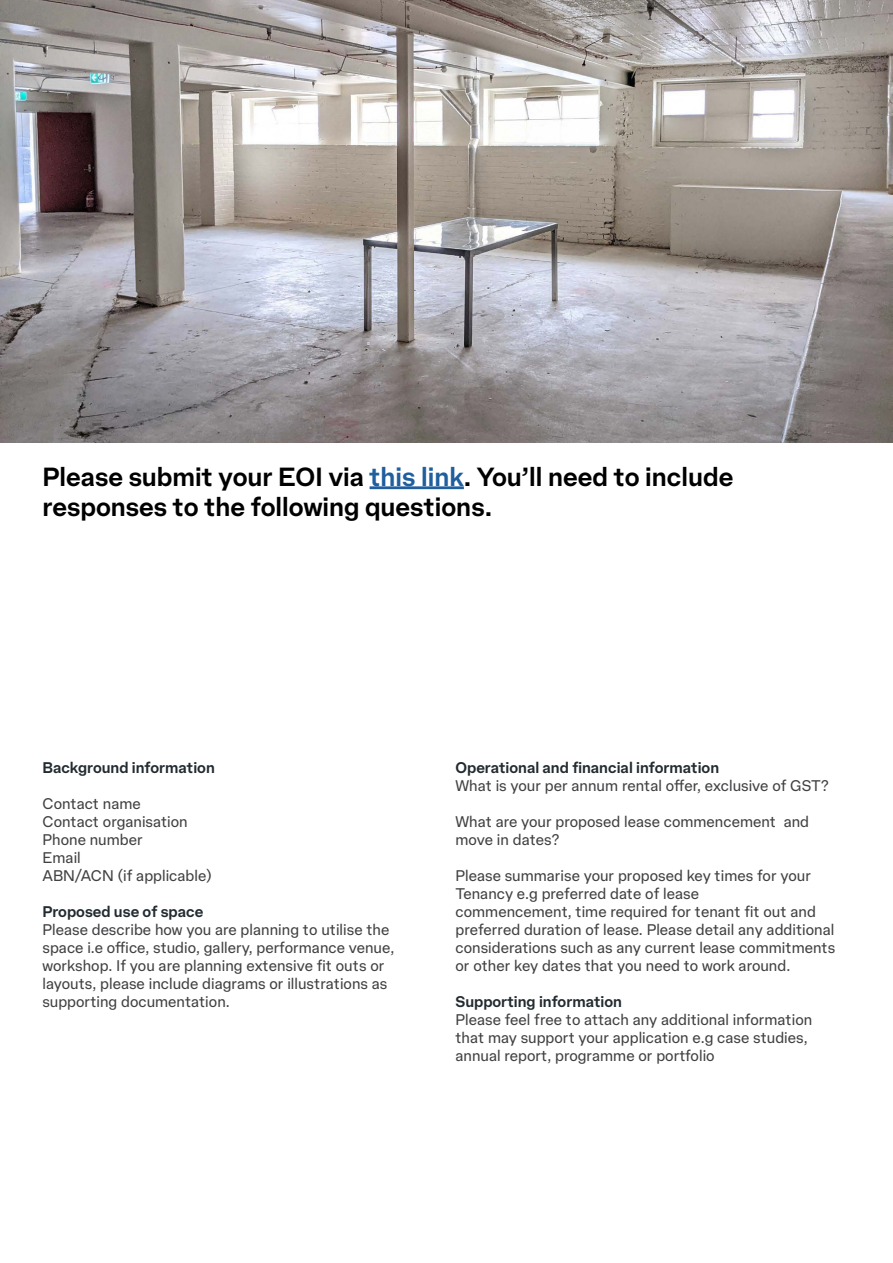
<style>
.page{position:relative;width:893px;height:1263px;background:#fff}
.page>*{position:absolute;margin:0;border:0;box-sizing:border-box;transform-origin:0 0}
.t1{font:700 25.5px/30.6px "Turnery";color:#000}
.t2{font:15px/18px "Turnery";color:#414042}
.t3{font:700 15px "Turnery";color:#222b30}
.s1{color:#215e9e}
</style>
<div class="page">
<hr style="left:370px;top:486px;width:94px;height:3px;background:#215e9e">
<img style="left:0;top:0;width:893px;height:442px">
<h1 class="t1" style="left:43px;top:461px;width:692px">Please submit your EOI via <span class="s1">this link</span>. You’ll need to include responses to the following questions.</h1>
<p class="t3" style="left:43px;top:758px;width:174px">Background information</p>
<p class="t2" style="left:43px;top:795px;width:171px">Contact name<br>Contact organisation<br>Phone number<br>Email<br>ABN/ACN (if applicable)</p>
<p class="t3" style="left:43px;top:902px;width:162px">Proposed use of space</p>
<p class="t2" style="left:43px;top:921px;width:353px">Please describe how you are planning to utilise the space i.e office, studio, gallery, performance venue, workshop. If you are planning extensive fit outs or layouts, please include diagrams or illustrations as supporting documentation.</p>
<p class="t3" style="left:455px;top:758px;width:265px">Operational and financial information</p>
<p class="t2" style="left:455px;top:777px;width:374px">What is your per annum rental offer, exclusive of GST?</p>
<p class="t2" style="left:455px;top:813px;width:355px">What are your proposed lease commencement and move in dates?</p>
<p class="t2" style="left:455px;top:867px;width:381px">Please summarise your proposed key times for your Tenancy e.g preferred date of lease<br>commencement, time required for tenant fit out and preferred duration of lease. Please detail any additional considerations such as any current lease commitments or other key dates that you need to work around.</p>
<p class="t3" style="left:455px;top:992px;width:168px">Supporting information</p>
<p class="t2" style="left:455px;top:1011px;width:358px">Please feel free to attach any additional information that may support your application e.g case studies, annual report, programme or portfolio</p>
</div>
